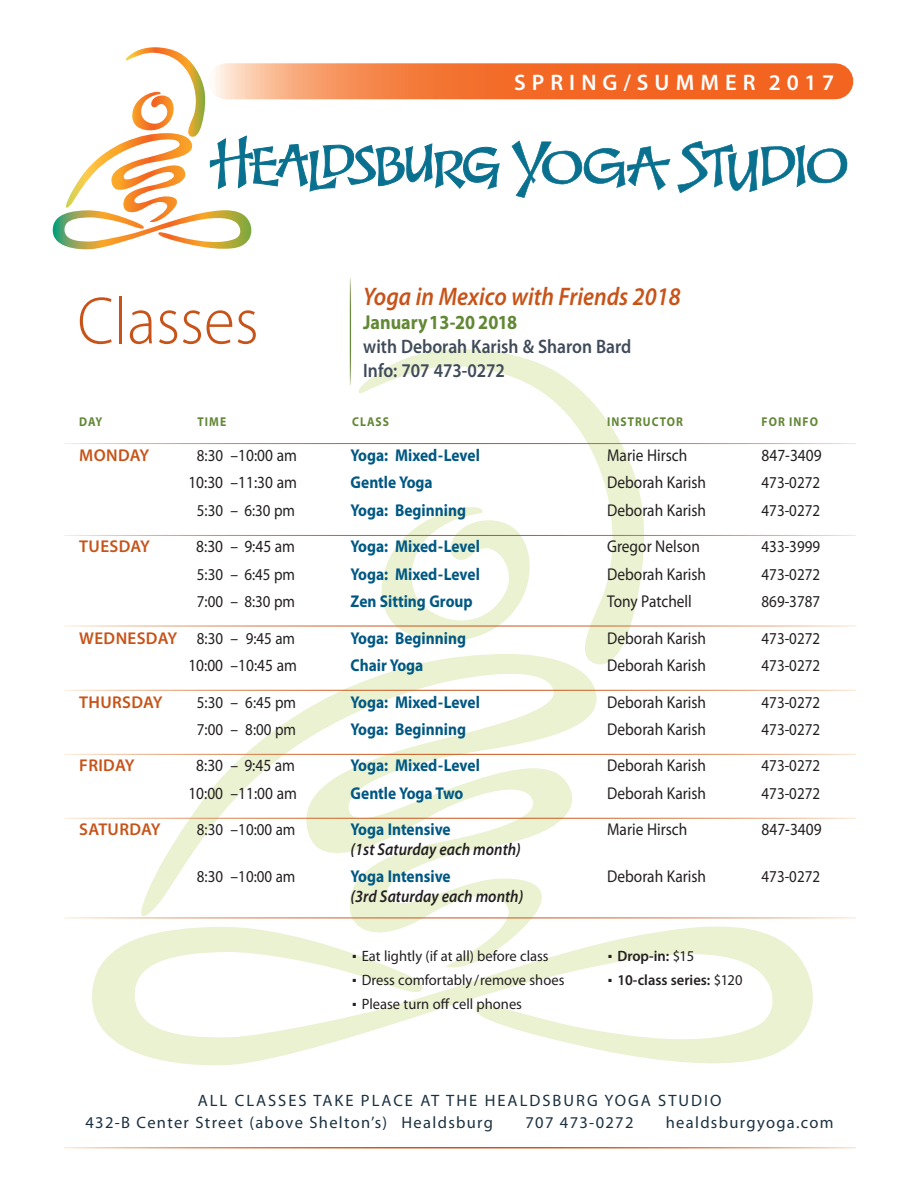
<style>
.page{position:relative;width:918px;height:1188px;background:#fff}
.page>*{position:absolute;margin:0;border:0;box-sizing:border-box;transform-origin:0 0}
.t1{font:300 67.2px "Myriad Pro";color:#c75318;scale:.95 1}
.t2{font:italic 600 25.5px "Myriad Pro";color:#c75318;scale:.9 1}
.t3{font:600 22.5px "Myriad Pro";letter-spacing:.27em;color:#fff}
.t4{font:700 20.1px "Myriad Pro";color:#628835;scale:.9 1}
.t5{font:600 19.5px "Myriad Pro";color:#404b5a;scale:.9 1}
.t6{font:17.1px "Myriad Pro";color:#231f20;scale:.9 1}
.t7{font:700 17.1px "Myriad Pro";color:#005883;scale:.9 1}
.t8{font:italic 600 17.1px "Myriad Pro";color:#231f20;scale:.9 1}
.t9{font:600 17.1px "Myriad Pro";letter-spacing:.02em;color:#c75318}
.t10{font:16.65px "Myriad Pro";color:#231f20;scale:.9 1}
.t11{font:16.5px/22.5px "Myriad Pro";letter-spacing:.08em;color:#1b3141}
.t12{font:15px "Myriad Pro";color:#231f20}
.t13{font:600 15px "Myriad Pro";color:#231f20}
.t14{font:700 12.9px "Myriad Pro";letter-spacing:.09em;color:#628835;scale:.9 1}
.s1{font-size:16.65px}
.s2{font-size:17.1px}
.s3{font-weight:600;font-size:17.1px;color:#c75318}
.s4{font-weight:400}
</style>
<div class="page">
<svg style="left:355px;top:349px;width:292px;height:316px"></svg>
<svg style="left:135px;top:653px;width:465px;height:263px"></svg>
<svg style="left:92px;top:916px;width:723px;height:150px"></svg>
<svg style="left:512px;top:140px;width:158px;height:58px"></svg>
<svg style="left:677px;top:141px;width:170px;height:52px"></svg>
<svg style="left:53px;top:47px;width:447px;height:203px"></svg>
<svg style="left:226px;top:63px;width:609px;height:36px;fill:#f36a26"></svg>
<hr style="left:64px;top:535px;width:792px;height:1px;background:#fff">
<hr style="left:64px;top:443px;width:792px;height:1px;background:#fff">
<hr style="left:64px;top:626px;width:792px;height:1px;background:#fff">
<hr style="left:64px;top:690px;width:792px;height:1px;background:#fff">
<hr style="left:64px;top:754px;width:792px;height:1px;background:#fff">
<hr style="left:64px;top:818px;width:792px;height:1px;background:#fff">
<hr style="left:64px;top:918px;width:792px;height:1px;background:#fff">
<p class="t1" style="left:77px;top:281px;width:192px">Classes</p>
<p class="t3" style="left:514px;top:68px;width:322px">SPRING/SUMMER 2017</p>
<p class="t2" style="left:363px;top:280px;width:354px">Yoga in Mexico with Friends 2018</p>
<p class="t4" style="left:363px;top:309px;width:173px">January13-20 2018</p>
<p class="t5" style="left:363px;top:334px;width:299px">with Deborah Karish &amp; Sharon Bard</p>
<p class="t5" style="left:363px;top:359px;width:159px">Info: 707 473-0272</p>
<p class="t14" style="left:79px;top:414px;width:27px">DAY</p>
<p class="t14" style="left:198px;top:414px;width:33px">TIME</p>
<p class="t14" style="left:352px;top:414px;width:43px">CLASS</p>
<p class="t14" style="left:607px;top:414px;width:86px">INSTRUCTOR</p>
<p class="t14" style="left:762px;top:414px;width:64px">FOR INFO</p>
<p class="t9" style="left:79px;top:444px;width:72px">MONDAY</p>
<p class="t6" style="left:197px;top:445px;width:113px"><span class="s1">8:30</span> –10:00 am</p>
<p class="t7" style="left:351px;top:444px;width:145px">Yoga: Mixed-Level</p>
<p class="t6" style="left:607px;top:445px;width:91px">Marie Hirsch</p>
<p class="t6" style="left:762px;top:445px;width:68px">847-3409</p>
<p class="t6" style="left:188px;top:472px;width:122px">10:30 –11:30 am</p>
<p class="t7" style="left:351px;top:471px;width:93px">Gentle Yoga</p>
<p class="t6" style="left:607px;top:472px;width:112px">Deborah Karish</p>
<p class="t10" style="left:762px;top:473px;width:66px">473-0272</p>
<p class="t10" style="left:197px;top:500px;width:111px">5:30 <span class="s2">–</span> 6:30 pm</p>
<p class="t7" style="left:351px;top:499px;width:130px">Yoga: Beginning</p>
<p class="t6" style="left:607px;top:500px;width:112px">Deborah Karish</p>
<p class="t10" style="left:762px;top:500px;width:66px">473-0272</p>
<p class="t9" style="left:79px;top:536px;width:72px">TUESDAY</p>
<p class="t6" style="left:196px;top:536px;width:111px">8:30 – 9:45 am</p>
<p class="t7" style="left:351px;top:535px;width:145px">Yoga: Mixed-Level</p>
<p class="t6" style="left:607px;top:536px;width:105px">Gregor Nelson</p>
<p class="t10" style="left:762px;top:536px;width:66px">433-3999</p>
<p class="t10" style="left:197px;top:564px;width:111px">5:30 <span class="s2">–</span> 6:45 pm</p>
<p class="t7" style="left:351px;top:563px;width:145px">Yoga: Mixed-Level</p>
<p class="t6" style="left:607px;top:563px;width:112px">Deborah Karish</p>
<p class="t10" style="left:762px;top:564px;width:66px">473-0272</p>
<p class="t10" style="left:197px;top:591px;width:111px">7:00 <span class="s2">–</span> 8:30 pm</p>
<p class="t7" style="left:351px;top:590px;width:137px">Zen Sitting Group</p>
<p class="t6" style="left:607px;top:591px;width:96px">Tony Patchell</p>
<p class="t10" style="left:762px;top:591px;width:66px">869-3787</p>
<p class="t10" style="left:79px;top:628px;width:241px"><span class="s3">WEDNESDAY</span> 8:30 <span class="s2">–</span> 9:45 am</p>
<p class="t7" style="left:351px;top:627px;width:130px">Yoga: Beginning</p>
<p class="t6" style="left:607px;top:627px;width:112px">Deborah Karish</p>
<p class="t10" style="left:762px;top:628px;width:66px">473-0272</p>
<p class="t6" style="left:188px;top:655px;width:122px">10:00 –10:45 am</p>
<p class="t7" style="left:351px;top:654px;width:82px">Chair Yoga</p>
<p class="t6" style="left:607px;top:655px;width:112px">Deborah Karish</p>
<p class="t10" style="left:762px;top:655px;width:66px">473-0272</p>
<p class="t9" style="left:79px;top:691px;width:85px">THURSDAY</p>
<p class="t10" style="left:197px;top:692px;width:112px">5:30 <span class="s2">–</span> 6:45 pm</p>
<p class="t7" style="left:351px;top:691px;width:145px">Yoga: Mixed-Level</p>
<p class="t6" style="left:607px;top:691px;width:112px">Deborah Karish</p>
<p class="t10" style="left:762px;top:692px;width:66px">473-0272</p>
<p class="t10" style="left:197px;top:719px;width:112px">7:00 <span class="s2">–</span> 8:00 pm</p>
<p class="t7" style="left:351px;top:718px;width:130px">Yoga: Beginning</p>
<p class="t6" style="left:607px;top:719px;width:112px">Deborah Karish</p>
<p class="t10" style="left:762px;top:719px;width:66px">473-0272</p>
<p class="t9" style="left:79px;top:755px;width:57px">FRIDAY</p>
<p class="t6" style="left:196px;top:755px;width:111px">8:30 – 9:45 am</p>
<p class="t7" style="left:351px;top:755px;width:145px">Yoga: Mixed-Level</p>
<p class="t6" style="left:607px;top:755px;width:112px">Deborah Karish</p>
<p class="t10" style="left:762px;top:756px;width:66px">473-0272</p>
<p class="t6" style="left:188px;top:783px;width:122px">10:00 –11:00 am</p>
<p class="t7" style="left:351px;top:782px;width:127px">Gentle Yoga Two</p>
<p class="t6" style="left:607px;top:783px;width:112px">Deborah Karish</p>
<p class="t10" style="left:762px;top:783px;width:66px">473-0272</p>
<p class="t9" style="left:79px;top:819px;width:83px">SATURDAY</p>
<p class="t10" style="left:197px;top:819px;width:111px">8:30 <span class="s2">–</span>10:00 am</p>
<p class="t7" style="left:351px;top:818px;width:113px">Yoga Intensive</p>
<p class="t6" style="left:607px;top:819px;width:91px">Marie Hirsch</p>
<p class="t6" style="left:762px;top:819px;width:68px">847-3409</p>
<p class="t8" style="left:351px;top:838px;width:191px">(1st Saturday each month)</p>
<p class="t10" style="left:197px;top:866px;width:111px">8:30 <span class="s2">–</span>10:00 am</p>
<p class="t7" style="left:351px;top:865px;width:113px">Yoga Intensive</p>
<p class="t6" style="left:607px;top:866px;width:112px">Deborah Karish</p>
<p class="t10" style="left:762px;top:866px;width:66px">473-0272</p>
<p class="t8" style="left:351px;top:885px;width:193px">(3rd Saturday each month)</p>
<p class="t12" style="left:353px;top:947px;width:197px">■ Eat lightly (if at all) before class</p>
<p class="t12" style="left:353px;top:971px;width:213px">■ Dress comfortably/remove shoes</p>
<p class="t12" style="left:353px;top:995px;width:171px">■ Please turn off cell phones</p>
<p class="t13" style="left:608px;top:946px;width:87px">■ Drop-in: <span class="s4">$15</span></p>
<p class="t13" style="left:608px;top:970px;width:136px">■ 10-class series: <span class="s4">$120</span></p>
<p class="t11" style="left:85px;top:1089px;width:638px;text-indent:112px">ALL CLASSES TAKE PLACE AT THE HEALDSBURG YOGA STUDIO<br>432-B Center Street (above Shelton’s) Healdsburg</p>
<p class="t11" style="left:525px;top:1111px;width:110px">707 473-0272</p>
<p class="t11" style="left:666px;top:1111px;width:169px">healdsburgyoga.com</p>
</div>
